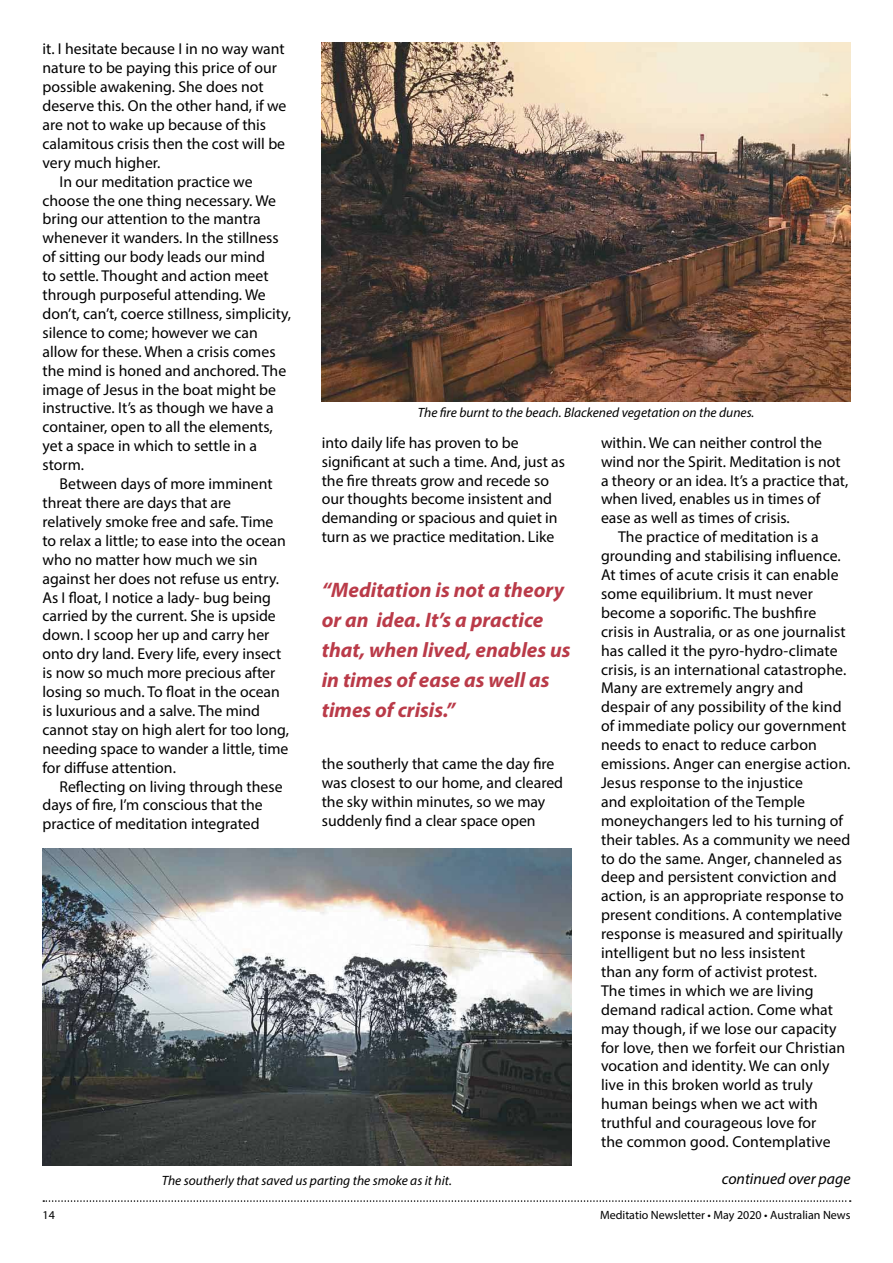
<style>
.page{position:relative;width:893px;height:1263px;background:#fff}
.page>*{position:absolute;margin:0;border:0;box-sizing:border-box;transform-origin:0 0}
.t1{font:italic 700 21px/30px "Myriad Pro";color:#ba3b49}
.t2{font:15.75px/18.9px "Myriad Pro";color:#000}
.t3{font:italic 15.75px "Myriad Pro";color:#000}
.t4{font:italic 13.5px "Myriad Pro";color:#000}
.t5{font:12px "Myriad Pro";color:#000}
</style>
<div class="page">
<svg style="left:43px;top:1200px;width:808px;height:2px"></svg>
<img style="left:43px;top:848px;width:528px;height:317px">
<img style="left:322px;top:43px;width:528px;height:359px">
<p class="t2" style="left:43px;top:39px;width:244px">it. I hesitate because I in no way want</p>
<p class="t2" style="left:43px;top:58px;width:236px">nature to be paying this price of our</p>
<p class="t2" style="left:43px;top:77px;width:223px">possible awakening. She does not</p>
<p class="t2" style="left:43px;top:96px;width:245px">deserve this. On the other hand, if we</p>
<p class="t2" style="left:43px;top:115px;width:225px">are not to wake up because of this</p>
<p class="t2" style="left:43px;top:134px;width:244px">calamitous crisis then the cost will be</p>
<p class="t2" style="left:43px;top:153px;width:119px">very much higher.</p>
<p class="t2" style="left:60px;top:172px;width:195px">In our meditation practice we</p>
<p class="t2" style="left:43px;top:191px;width:235px">choose the one thing necessary. We</p>
<p class="t2" style="left:43px;top:209px;width:220px">bring our attention to the mantra</p>
<p class="t2" style="left:43px;top:228px;width:238px">whenever it wanders. In the stillness</p>
<p class="t2" style="left:43px;top:247px;width:224px">of sitting our body leads our mind</p>
<p class="t2" style="left:43px;top:266px;width:228px">to settle. Thought and action meet</p>
<p class="t2" style="left:43px;top:285px;width:225px">through purposeful attending. We</p>
<p class="t2" style="left:43px;top:304px;width:250px">don’t, can’t, coerce stillness, simplicity,</p>
<p class="t2" style="left:43px;top:323px;width:217px">silence to come; however we can</p>
<p class="t2" style="left:43px;top:342px;width:235px">allow for these. When a crisis comes</p>
<p class="t2" style="left:43px;top:361px;width:245px">the mind is honed and anchored. The</p>
<p class="t2" style="left:43px;top:380px;width:235px">image of Jesus in the boat might be</p>
<p class="t2" style="left:43px;top:398px;width:233px">instructive. It’s as though we have a</p>
<p class="t2" style="left:43px;top:417px;width:232px">container, open to all the elements,</p>
<p class="t2" style="left:43px;top:436px;width:216px">yet a space in which to settle in a</p>
<p class="t2" style="left:43px;top:455px;width:43px">storm.</p>
<p class="t2" style="left:60px;top:474px;width:215px">Between days of more imminent</p>
<p class="t2" style="left:43px;top:493px;width:190px">threat there are days that are</p>
<p class="t2" style="left:43px;top:512px;width:232px">relatively smoke free and safe. Time</p>
<p class="t2" style="left:43px;top:531px;width:245px">to relax a little; to ease into the ocean</p>
<p class="t2" style="left:43px;top:550px;width:216px">who no matter how much we sin</p>
<p class="t2" style="left:43px;top:569px;width:238px">against her does not refuse us entry.</p>
<p class="t2" style="left:43px;top:587px;width:230px">As I float, I notice a lady- bug being</p>
<p class="t2" style="left:43px;top:606px;width:235px">carried by the current. She is upside</p>
<p class="t2" style="left:43px;top:625px;width:228px">down. I scoop her up and carry her</p>
<p class="t2" style="left:43px;top:644px;width:240px">onto dry land. Every life, every insect</p>
<p class="t2" style="left:43px;top:663px;width:234px">is now so much more precious after</p>
<p class="t2" style="left:43px;top:682px;width:239px">losing so much. To float in the ocean</p>
<p class="t2" style="left:43px;top:701px;width:219px">is luxurious and a salve. The mind</p>
<p class="t2" style="left:43px;top:720px;width:248px">cannot stay on high alert for too long,</p>
<p class="t2" style="left:43px;top:739px;width:247px">needing space to wander a little, time</p>
<p class="t2" style="left:43px;top:758px;width:135px">for diffuse attention.</p>
<p class="t2" style="left:60px;top:776px;width:225px">Reflecting on living through these</p>
<p class="t2" style="left:43px;top:795px;width:222px">days of fire, I’m conscious that the</p>
<p class="t2" style="left:43px;top:814px;width:219px">practice of meditation integrated</p>
<p class="t4" style="left:418px;top:404px;width:338px">The fire burnt to the beach. Blackened vegetation on the dunes.</p>
<p class="t2" style="left:322px;top:433px;width:245px">into daily life has proven to be significant at such a time. And, just as the fire threats grow and recede so our thoughts become insistent and demanding or spacious and quiet in turn as we practice meditation. Like</p>
<h1 class="t1" style="left:322px;top:574px;width:250px">“Meditation is not a theory or an idea. It’s a practice that, when lived, enables us in times of ease as well as times of crisis.”</h1>
<p class="t2" style="left:322px;top:754px;width:243px">the southerly that came the day fire was closest to our home, and cleared the sky within minutes, so we may suddenly find a clear space open</p>
<p class="t2" style="left:601px;top:433px;width:223px">within. We can neither control the</p>
<p class="t2" style="left:601px;top:452px;width:241px">wind nor the Spirit. Meditation is not</p>
<p class="t2" style="left:601px;top:470px;width:249px">a theory or an idea. It’s a practice that,</p>
<p class="t2" style="left:601px;top:489px;width:221px">when lived, enables us in times of</p>
<p class="t2" style="left:601px;top:508px;width:190px">ease as well as times of crisis.</p>
<p class="t2" style="left:618px;top:527px;width:202px">The practice of meditation is a</p>
<p class="t2" style="left:601px;top:546px;width:241px">grounding and stabilising influence.</p>
<p class="t2" style="left:601px;top:565px;width:239px">At times of acute crisis it can enable</p>
<p class="t2" style="left:601px;top:584px;width:214px">some equilibrium. It must never</p>
<p class="t2" style="left:601px;top:603px;width:217px">become a soporific. The bushfire</p>
<p class="t2" style="left:601px;top:622px;width:246px">crisis in Australia, or as one journalist</p>
<p class="t2" style="left:601px;top:641px;width:238px">has called it the pyro-hydro-climate</p>
<p class="t2" style="left:601px;top:659px;width:247px">crisis, is an international catastrophe.</p>
<p class="t2" style="left:601px;top:678px;width:204px">Many are extremely angry and</p>
<p class="t2" style="left:601px;top:697px;width:242px">despair of any possibility of the kind</p>
<p class="t2" style="left:601px;top:716px;width:247px">of immediate policy our government</p>
<p class="t2" style="left:601px;top:735px;width:217px">needs to enact to reduce carbon</p>
<p class="t2" style="left:601px;top:754px;width:251px">emissions. Anger can energise action.</p>
<p class="t2" style="left:601px;top:773px;width:204px">Jesus response to the injustice</p>
<p class="t2" style="left:601px;top:792px;width:206px">and exploitation of the Temple</p>
<p class="t2" style="left:601px;top:811px;width:244px">moneychangers led to his turning of</p>
<p class="t2" style="left:601px;top:830px;width:251px">their tables. As a community we need</p>
<p class="t2" style="left:601px;top:848px;width:243px">to do the same. Anger, channeled as</p>
<p class="t2" style="left:601px;top:867px;width:237px">deep and persistent conviction and</p>
<p class="t2" style="left:601px;top:886px;width:244px">action, is an appropriate response to</p>
<p class="t2" style="left:601px;top:905px;width:243px">present conditions. A contemplative</p>
<p class="t2" style="left:601px;top:924px;width:243px">response is measured and spiritually</p>
<p class="t2" style="left:601px;top:943px;width:206px">intelligent but no less insistent</p>
<p class="t2" style="left:601px;top:962px;width:218px">than any form of activist protest.</p>
<p class="t2" style="left:601px;top:981px;width:214px">The times in which we are living</p>
<p class="t2" style="left:601px;top:1000px;width:234px">demand radical action. Come what</p>
<p class="t2" style="left:601px;top:1019px;width:237px">may though, if we lose our capacity</p>
<p class="t2" style="left:601px;top:1037px;width:246px">for love, then we forfeit our Christian</p>
<p class="t2" style="left:601px;top:1056px;width:230px">vocation and identity. We can only</p>
<p class="t2" style="left:601px;top:1075px;width:213px">live in this broken world as truly</p>
<p class="t2" style="left:601px;top:1094px;width:219px">human beings when we act with</p>
<p class="t2" style="left:601px;top:1113px;width:217px">truthful and courageous love for</p>
<p class="t2" style="left:601px;top:1132px;width:231px">the common good. Contemplative</p>
<p class="t4" style="left:162px;top:1172px;width:292px">The southerly that saved us parting the smoke as it hit.</p>
<p class="t3" style="left:722px;top:1169px;width:130px">continued over page</p>
<p class="t5" style="left:43px;top:1207px;width:14px">14</p>
<p class="t5" style="left:600px;top:1207px;width:252px">Meditatio Newsletter • May 2020 • Australian News</p>
</div>
